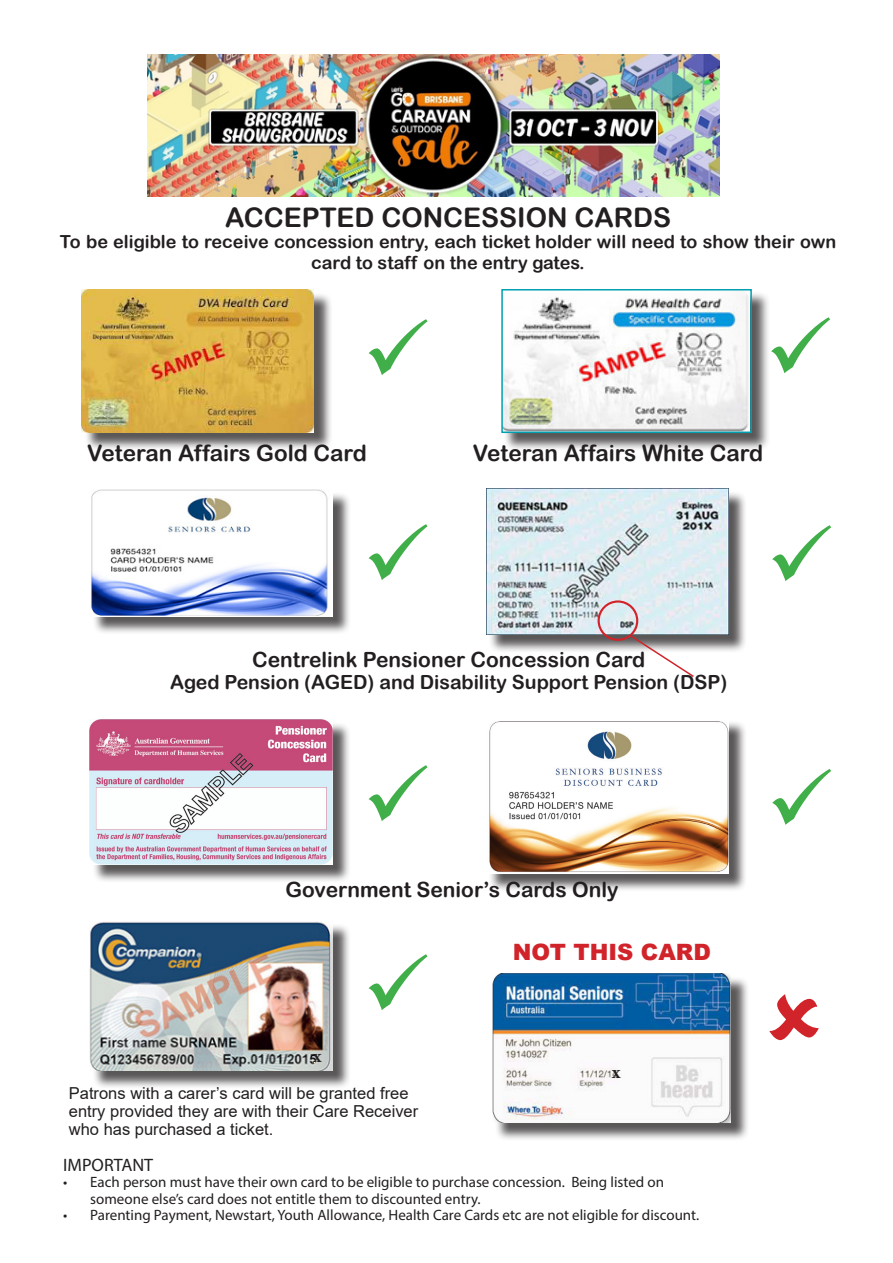
<style>
.page{position:relative;width:893px;height:1263px;background:#fff}
.page>*{position:absolute;margin:0;border:0;box-sizing:border-box;transform-origin:0 0}
.t1{font:27px "Arial Rounded MT Bold";color:#231f20}
.t2{font:22.5px "Arial Rounded MT Bold";color:#231f20}
.t3{font:900 22.5px "Arial";color:#d1232a}
.t4{font:21px "Arial Rounded MT Bold";color:#231f20}
.t5{font:19.5px "Arial Rounded MT Bold";color:#231f20}
.t6{font:18px/21px "Arial Rounded MT Bold";color:#231f20;text-align:center}
.t7{font:18px "Myriad Pro";color:#231f20}
.t8{font:700 18px "Minion Pro";color:#231f20}
.t9{font:16.5px/18px "Arial";color:#231f20}
.t10{font:15px/16.5px "Myriad Pro";color:#231f20}
</style>
<div class="page">
<div style="left:84px;top:292px;width:248px;height:159px;background:#231f20;opacity:.75"></div>
<img style="left:82px;top:290px;width:232px;height:142px">
<div style="left:489px;top:491px;width:258px;height:162px;background:#231f20;opacity:.75"></div>
<img style="left:486px;top:489px;width:243px;height:145px">
<div style="left:598px;top:600px;width:40px;height:41px;border:2px solid #d1232a;border-radius:50%"></div>
<svg style="left:628px;top:633px;width:67px;height:44px"></svg>
<div style="left:92px;top:492px;width:259px;height:143px;background:#231f20;opacity:.75"></div>
<img style="left:91px;top:490px;width:241px;height:126px">
<div style="left:92px;top:722px;width:259px;height:161px;background:#231f20;opacity:.75"></div>
<img style="left:90px;top:719px;width:242px;height:145px">
<div style="left:489px;top:720px;width:258px;height:172px;background:#231f20;opacity:.75"></div>
<img style="left:489px;top:720px;width:240px;height:153px">
<div style="left:495px;top:976px;width:255px;height:165px;background:#231f20;opacity:.75"></div>
<img style="left:493px;top:974px;width:238px;height:149px">
<div style="left:504px;top:291px;width:266px;height:161px;background:#231f20;opacity:.75"></div>
<img style="left:504px;top:292px;width:245px;height:138px">
<div style="left:501px;top:289px;width:251px;height:144px;border:2px solid #00a0b0"></div>
<div style="left:92px;top:923px;width:259px;height:166px;background:#231f20;opacity:.75"></div>
<img style="left:90px;top:922px;width:242px;height:148px">
<img style="left:148px;top:54px;width:571px;height:143px">
<p class="t1" style="left:225px;top:201px;width:448px">ACCEPTED CONCESSION CARDS</p>
<p class="t6" style="left:60px;top:231px;width:778px">To be eligible to receive concession entry, each ticket holder will need to show their own card to staff on the entry gates.</p>
<p class="t2" style="left:87px;top:440px;width:281px">Veteran Affairs Gold Card</p>
<p class="t2" style="left:473px;top:440px;width:292px">Veteran Affairs White Card</p>
<p class="t4" style="left:252px;top:647px;width:395px">Centrelink Pensioner Concession Card</p>
<p class="t5" style="left:170px;top:671px;width:559px">Aged Pension (AGED) and Disability Support Pension (DSP)</p>
<p class="t4" style="left:286px;top:877px;width:334px">Government Senior’s Cards Only</p>
<p class="t8" style="left:313px;top:1043px;width:10px">x</p>
<p class="t9" style="left:69px;top:1084px;width:351px">Patrons with a carer’s card will be granted free entry provided they are with their Care Receiver who has purchased a ticket.</p>
<p class="t3" style="left:513px;top:936px;width:200px">NOT THIS CARD</p>
<p class="t8" style="left:612px;top:1059px;width:10px">x</p>
<p class="t7" style="left:63px;top:1153px;width:92px">IMPORTANT</p>
<p class="t10" style="left:90px;top:1173px;width:575px;text-indent:-27px">• Each person must have their own card to be eligible to purchase concession. Being listed on someone else’s card does not entitle them to discounted entry.</p>
<p class="t10" style="left:63px;top:1206px;width:637px">• Parenting Payment, Newstart, Youth Allowance, Health Care Cards etc are not eligible for discount.</p>
</div>
